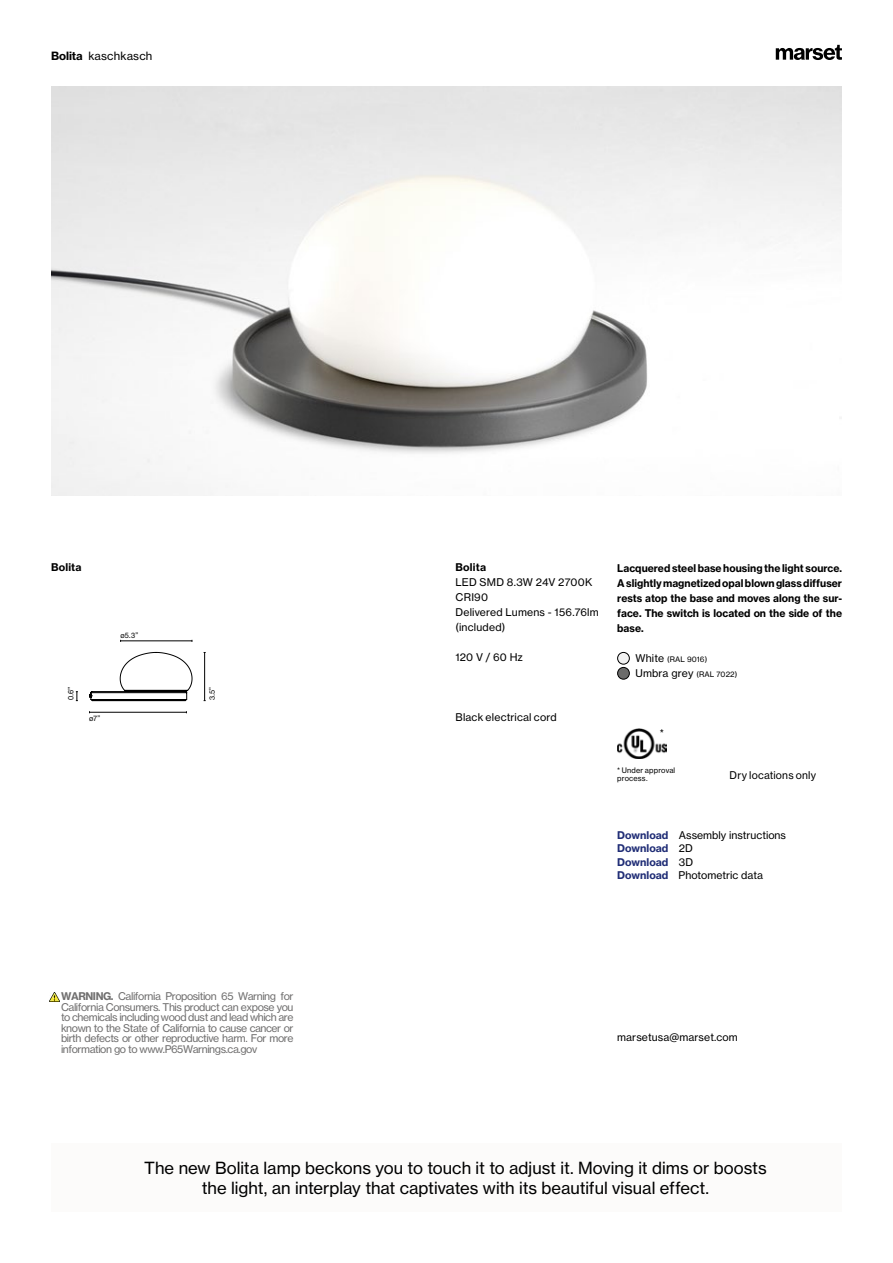
<style>
.page{position:relative;width:893px;height:1263px;background:#fff}
.page>*{position:absolute;margin:0;border:0;box-sizing:border-box;transform-origin:0 0}
.t1{font:16.5px/20.2px "N Haas Grotesk TX Pro 55 Rg";color:#000;text-align:center}
.t2{font:11.25px "N Haas Grotesk TX Pro 55 Rg";letter-spacing:.015em;color:#000}
.t3{font:10.5px/10.5px "N Haas Grotesk TX Pro 55 Rg";letter-spacing:-.04em;color:#706f6f;text-align:justify}
.t4{font:10.5px/15px "N Haas Grotesk TX Pro 55 Rg";letter-spacing:.01em;color:#000}
.t5{font:10.5px/15px "N Haas Grotesk TX Pro 75 Bd";color:#000;text-align:justify}
.t6{font:10.5px/13.5px "N Haas Grotesk TX Pro 75 Bd";color:#202d76}
.t7{font:7.5px/7.5px "N Haas Grotesk TX Pro 55 Rg";letter-spacing:.025em;color:#000}
.t8{font:7.5px "Helvetica Neue LT Std";color:#000}
.s1{font-family:"N Haas Grotesk TX Pro 75 Bd"}
.s2{font-family:"N Haas Grotesk TX Pro 55 Rg"}
.s3{font-size:10.5px}
.s4{font-size:7.5px}
.s5{font-family:"N Haas Grotesk TX Pro 75 Bd";color:#202d76}
.s6{font-family:"N Haas Grotesk TX Pro 55 Rg";color:#000}
</style>
<div class="page">
<div style="left:618px;top:652px;width:11px;height:12px;background:#f1f1f1;border-radius:50%"></div>
<div style="left:617px;top:652px;width:13px;height:12px;border:1px solid #000;border-radius:50%"></div>
<div style="left:618px;top:667px;width:11px;height:12px;background:#6b6b6a;border-radius:50%"></div>
<div style="left:617px;top:667px;width:13px;height:12px;border:1px solid #000;border-radius:50%"></div>
<svg style="left:776px;top:45px;width:66px;height:15px"></svg>
<img style="left:51px;top:86px;width:791px;height:409px">
<hr style="left:90px;top:712px;width:96px;height:1px;background:#000">
<svg style="left:76px;top:691px;width:2px;height:10px"></svg>
<hr style="left:204px;top:652px;width:1px;height:49px;background:#000">
<hr style="left:121px;top:641px;width:71px;height:1px;background:#000">
<svg style="left:89px;top:652px;width:103px;height:49px"></svg>
<img style="left:617px;top:729px;width:49px;height:30px">
<div style="left:51px;top:1144px;width:791px;height:68px;background:#fcfbfa"></div>
<svg style="left:49px;top:992px;width:10px;height:9px"></svg>
<p class="t2" style="left:51px;top:49px;width:103px"><span class="s1">Bolita</span> kaschkasch</p>
<p class="t5" style="left:51px;top:560px;width:32px">Bolita</p>
<p class="t8" style="left:120px;top:631px;width:19px">ø5.3<span class="s2">”</span></p>
<p class="t8" style="left:66px;top:700px;width:15px;rotate:-90deg">0.6”</p>
<p class="t8" style="left:208px;top:700px;width:15px;rotate:-90deg">3.5<span class="s2">”</span></p>
<p class="t8" style="left:89px;top:714px;width:13px">ø7<span class="s2">”</span></p>
<p class="t3" style="left:61px;top:991px;width:234px"><span class="s1">WARNING.</span> California Proposition 65 Warning for California Consumers. This product can expose you to chemicals including wood dust and lead which are known to the State of California to cause cancer or birth defects or other reproductive harm. For more information go to www.P65Warnings.ca.gov</p>
<p class="t5" style="left:455px;top:560px;width:32px">Bolita</p>
<p class="t4" style="left:455px;top:575px;width:145px">LED SMD 8.3W 24V 2700K<br>CRI90<br>Delivered Lumens - 156.76lm (included)</p>
<p class="t4" style="left:455px;top:650px;width:69px">120 V / 60 Hz</p>
<p class="t4" style="left:455px;top:710px;width:103px">Black electrical cord</p>
<p class="t5" style="left:617px;top:561px;width:226px">Lacquered steel base housing the light source.<br>A slightly magnetized opal blown glass diffuser rests atop the base and moves along the sur&shy;face. The switch is located on the side of the base.</p>
<p class="t7" style="left:636px;top:656px;width:73px"><span class="s3">White</span> (RAL 9016)</p>
<p class="t4" style="left:636px;top:666px;width:103px">Umbra grey <span class="s4">(RAL 7022)</span></p>
<p class="t4" style="left:660px;top:725px;width:6px">*</p>
<p class="t7" style="left:617px;top:767px;width:60px">* Under approval process.</p>
<p class="t4" style="left:730px;top:768px;width:88px">Dry locations only</p>
<p class="t4" style="left:617px;top:827px;width:170px"><span class="s5">Download</span> Assembly instructions</p>
<p class="t6" style="left:617px;top:841px;width:77px">Download <span class="s6">2D<br></span>Download <span class="s6">3D</span></p>
<p class="t4" style="left:617px;top:868px;width:147px"><span class="s5">Download</span> Photometric data</p>
<p class="t4" style="left:617px;top:1030px;width:122px">marsetusa@marset.com</p>
<h1 class="t1" style="left:144px;top:1158px;width:624px">The new Bolita lamp beckons you to touch it to adjust it. Moving it dims or boosts the light, an interplay that captivates with its beautiful visual effect.</h1>
</div>
